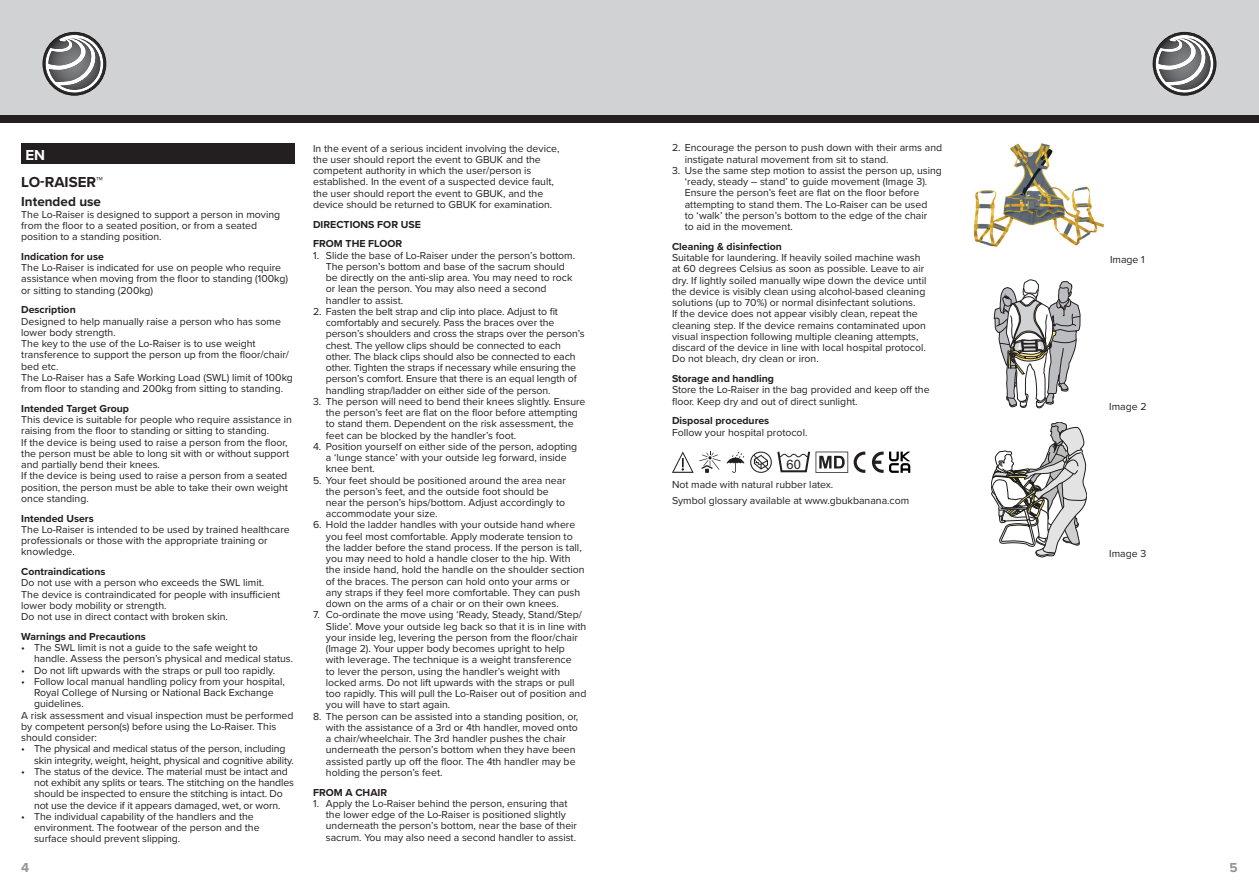
<style>
.page{position:relative;width:1259px;height:893px;background:#fff}
.page>*{position:absolute;margin:0;border:0;box-sizing:border-box;transform-origin:0 0}
.t1{font:700 15px "Proxima Nova";color:#231f20}
.t2{font:700 15px "Proxima Nova";color:#fff}
.t3{font:700 13.5px "Proxima Nova";color:#231f20}
.t4{font:700 13.5px "Proxima Nova";color:#939598}
.t5{font:12.9px "Arial";color:#231f20}
.t6{font:10.5px/11.2px "Proxima Nova";color:#231f20}
.t7{font:700 10.5px/19.8px "Proxima Nova";color:#231f20}
</style>
<div class="page">
<div style="left:0;top:0;width:1259px;height:115px;background:#d1d2d4"></div>
<div style="left:0;top:115px;width:1259px;height:7px;background:#231f20"></div>
<img style="left:43px;top:32px;width:63px;height:63px">
<img style="left:60px;top:38px;width:40px;height:52px">
<img style="left:49px;top:38px;width:46px;height:44px">
<img style="left:48px;top:39px;width:35px;height:26px">
<img style="left:1152px;top:32px;width:64px;height:63px">
<img style="left:1170px;top:38px;width:40px;height:52px">
<img style="left:1159px;top:38px;width:45px;height:44px">
<img style="left:1158px;top:39px;width:34px;height:26px">
<div style="left:21px;top:144px;width:274px;height:20px;background:#231f20"></div>
<svg style="left:672px;top:452px;width:21px;height:21px"></svg>
<svg style="left:699px;top:452px;width:45px;height:21px"></svg>
<svg style="left:750px;top:452px;width:115px;height:21px"></svg>
<svg style="left:872px;top:452px;width:11px;height:21px"></svg>
<svg style="left:889px;top:452px;width:21px;height:21px"></svg>
<img style="left:973px;top:144px;width:131px;height:103px">
<svg style="left:993px;top:280px;width:88px;height:129px"></svg>
<svg style="left:991px;top:422px;width:96px;height:135px"></svg>
<h1 class="t2" style="left:26px;top:143px;width:21px">EN</h1>
<h1 class="t1" style="left:21px;top:171px;width:83px">LO-RAISER™</h1>
<p class="t3" style="left:21px;top:192px;width:81px">Intended use</p>
<p class="t6" style="left:21px;top:208px;width:260px">The Lo-Raiser is designed to support a person in moving from the floor to a seated position, or from a seated position to a standing position.</p>
<p class="t7" style="left:21px;top:246px;width:84px">Indication for use</p>
<p class="t6" style="left:21px;top:262px;width:268px">The Lo-Raiser is indicated for use on people who require assistance when moving from the floor to standing (100kg) or sitting to standing (200kg)</p>
<p class="t7" style="left:21px;top:300px;width:56px">Description</p>
<p class="t6" style="left:21px;top:315px;width:273px">Designed to help manually raise a person who has some lower body strength.<br>The key to the use of the Lo-Raiser is to use weight transference to support the person up from the floor/chair/ bed etc.<br>The Lo-Raiser has a Safe Working Load (SWL) limit of 100kg from floor to standing and 200kg from sitting to standing.</p>
<p class="t7" style="left:21px;top:398px;width:109px">Intended Target Group</p>
<p class="t6" style="left:21px;top:413px;width:272px">This device is suitable for people who require assistance in raising from the floor to standing or sitting to standing.<br>If the device is being used to raise a person from the floor, the person must be able to long sit with or without support and partially bend their knees.<br>If the device is being used to raise a person from a seated position, the person must be able to take their own weight once standing.</p>
<p class="t7" style="left:21px;top:508px;width:74px">Intended Users</p>
<p class="t6" style="left:21px;top:523px;width:270px">The Lo-Raiser is intended to be used by trained healthcare professionals or those with the appropriate training or knowledge.</p>
<p class="t7" style="left:21px;top:561px;width:86px">Contraindications</p>
<p class="t6" style="left:21px;top:577px;width:260px">Do not use with a person who exceeds the SWL limit.<br>The device is contraindicated for people with insufficient lower body mobility or strength.<br>Do not use in direct contact with broken skin.</p>
<p class="t7" style="left:21px;top:626px;width:126px">Warnings and Precautions</p>
<p class="t6" style="left:34px;top:641px;width:261px;text-indent:-13px">• The SWL limit is not a guide to the safe weight to handle. Assess the person’s physical and medical status.</p>
<p class="t6" style="left:21px;top:664px;width:255px">• Do not lift upwards with the straps or pull too rapidly.</p>
<p class="t6" style="left:21px;top:675px;width:265px">• Follow local manual handling policy from your hospital,</p>
<p class="t6" style="left:34px;top:686px;width:241px">Royal College of Nursing or National Back Exchange</p>
<p class="t6" style="left:34px;top:698px;width:51px">guidelines.</p>
<p class="t6" style="left:21px;top:709px;width:274px">A risk assessment and visual inspection must be performed</p>
<p class="t6" style="left:21px;top:720px;width:256px">by competent person(s) before using the Lo-Raiser. This</p>
<p class="t6" style="left:21px;top:731px;width:77px">should consider:</p>
<p class="t6" style="left:34px;top:743px;width:261px;text-indent:-13px">• The physical and medical status of the person, including skin integrity, weight, height, physical and cognitive ability.</p>
<p class="t6" style="left:34px;top:765px;width:261px;text-indent:-13px">• The status of the device. The material must be intact and not exhibit any splits or tears. The stitching on the handles should be inspected to ensure the stitching is intact. Do not use the device if it appears damaged, wet, or worn.</p>
<p class="t6" style="left:34px;top:810px;width:227px;text-indent:-13px">• The individual capability of the handlers and the environment. The footwear of the person and the surface should prevent slipping.</p>
<p class="t6" style="left:313px;top:142px;width:248px">In the event of a serious incident involving the device, the user should report the event to GBUK and the competent authority in which the user/person is established. In the event of a suspected device fault, the user should report the event to GBUK, and the device should be returned to GBUK for examination.</p>
<p class="t7" style="left:313px;top:214px;width:109px">DIRECTIONS FOR USE<br>FROM THE FLOOR</p>
<p class="t6" style="left:326px;top:249px;width:251px;text-indent:-13px">1. Slide the base of Lo-Raiser under the person’s bottom.<br>The person’s bottom and base of the sacrum should be directly on the anti-slip area. You may need to rock or lean the person. You may also need a second handler to assist.</p>
<p class="t6" style="left:326px;top:305px;width:260px;text-indent:-13px">2. Fasten the belt strap and clip into place. Adjust to fit comfortably and securely. Pass the braces over the person’s shoulders and cross the straps over the person’s chest. The yellow clips should be connected to each other. The black clips should also be connected to each other. Tighten the straps if necessary while ensuring the person’s comfort. Ensure that there is an equal length of handling strap/ladder on either side of the person.</p>
<p class="t6" style="left:326px;top:395px;width:261px;text-indent:-13px">3. The person will need to bend their knees slightly. Ensure the person’s feet are flat on the floor before attempting to stand them. Dependent on the risk assessment, the feet can be blocked by the handler’s foot.</p>
<p class="t6" style="left:326px;top:440px;width:253px;text-indent:-13px">4. Position yourself on either side of the person, adopting a ‘lunge stance’ with your outside leg forward, inside knee bent.</p>
<p class="t6" style="left:326px;top:474px;width:241px;text-indent:-13px">5. Your feet should be positioned around the area near the person’s feet, and the outside foot should be near the person’s hips/bottom. Adjust accordingly to accommodate your size.</p>
<p class="t6" style="left:326px;top:519px;width:260px;text-indent:-13px">6. Hold the ladder handles with your outside hand where you feel most comfortable. Apply moderate tension to the ladder before the stand process. If the person is tall, you may need to hold a handle closer to the hip. With the inside hand, hold the handle on the shoulder section of the braces. The person can hold onto your arms or any straps if they feel more comfortable. They can push down on the arms of a chair or on their own knees.</p>
<p class="t6" style="left:326px;top:609px;width:262px;text-indent:-13px">7. Co-ordinate the move using ‘Ready, Steady, Stand/Step/ Slide’. Move your outside leg back so that it is in line with your inside leg, levering the person from the floor/chair (Image 2). Your upper body becomes upright to help with leverage. The technique is a weight transference<br>to lever the person, using the handler’s weight with locked arms. Do not lift upwards with the straps or pull too rapidly. This will pull the Lo-Raiser out of position and you will have to start again.</p>
<p class="t6" style="left:326px;top:710px;width:254px;text-indent:-13px">8. The person can be assisted into a standing position, or, with the assistance of a 3rd or 4th handler, moved onto a chair/wheelchair. The 3rd handler pushes the chair underneath the person’s bottom when they have been assisted partly up off the floor. The 4th handler may be holding the person’s feet.</p>
<p class="t7" style="left:313px;top:782px;width:76px">FROM A CHAIR</p>
<p class="t6" style="left:326px;top:797px;width:253px;text-indent:-13px">1. Apply the Lo-Raiser behind the person, ensuring that the lower edge of the Lo-Raiser is positioned slightly underneath the person’s bottom, near the base of their sacrum. You may also need a second handler to assist.</p>
<p class="t6" style="left:685px;top:142px;width:259px;text-indent:-13px">2. Encourage the person to push down with their arms and instigate natural movement from sit to stand.</p>
<p class="t6" style="left:685px;top:164px;width:259px;text-indent:-13px">3. Use the same step motion to assist the person up, using ‘ready, steady – stand’ to guide movement (Image 3).<br>Ensure the person’s feet are flat on the floor before attempting to stand them. The Lo-Raiser can be used<br>to ‘walk’ the person’s bottom to the edge of the chair<br>to aid in the movement.</p>
<p class="t7" style="left:672px;top:236px;width:111px">Cleaning &amp; disinfection</p>
<p class="t6" style="left:672px;top:251px;width:256px">Suitable for laundering. If heavily soiled machine wash at 60 degrees Celsius as soon as possible. Leave to air dry. If lightly soiled manually wipe down the device until the device is visibly clean using alcohol-based cleaning solutions (up to 70%) or normal disinfectant solutions.<br>If the device does not appear visibly clean, repeat the cleaning step. If the device remains contaminated upon visual inspection following multiple cleaning attempts, discard of the device in line with local hospital protocol.<br>Do not bleach, dry clean or iron.</p>
<p class="t7" style="left:672px;top:368px;width:104px">Storage and handling</p>
<p class="t6" style="left:672px;top:384px;width:259px">Store the Lo-Raiser in the bag provided and keep off the floor. Keep dry and out of direct sunlight.</p>
<p class="t7" style="left:672px;top:411px;width:99px">Disposal procedures</p>
<p class="t6" style="left:672px;top:426px;width:137px">Follow your hospital protocol.</p>
<p class="t5" style="left:786px;top:456px;width:16px">60</p>
<p class="t6" style="left:672px;top:477px;width:239px;line-height:15.5px">Not made with natural rubber latex.<br>Symbol glossary available at www.gbukbanana.com</p>
<p class="t6" style="left:1110px;top:253px;width:36px">Image 1</p>
<p class="t6" style="left:1109px;top:400px;width:39px">Image 2</p>
<p class="t6" style="left:1109px;top:547px;width:39px">Image 3</p>
<p class="t4" style="left:21px;top:857px;width:10px">4</p>
<p class="t4" style="left:1229px;top:857px;width:10px">5</p>
</div>
